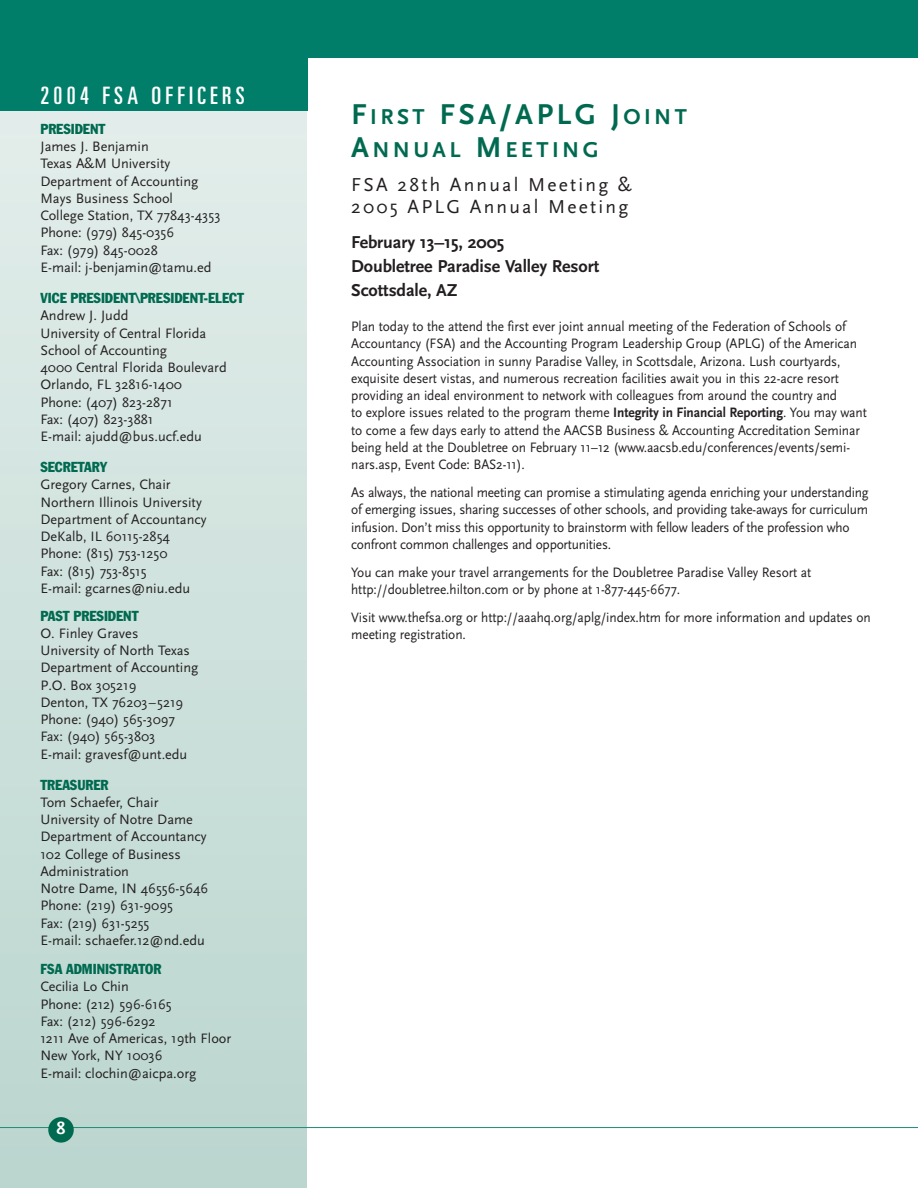
<style>
.page{position:relative;width:918px;height:1188px;background:#fff}
.page>*{position:absolute;margin:0;border:0;box-sizing:border-box;transform-origin:0 0}
.t1{font:700 30px "Scala Sans";letter-spacing:.115em;color:#006a51}
.t2{font:ultra-condensed 24px "Univers";letter-spacing:.18em;color:#fff}
.t3{font:700 22.5px "Scala Sans";letter-spacing:.15em;color:#006a51}
.t4{font:19.5px/22.5px "Scala Sans";letter-spacing:.115em;color:#231f20}
.t5{font:700 18px/24px "Scala Sans";letter-spacing:-.005em;color:#231f20}
.t6{font:700 18px "Scala Sans";color:#fff}
.t7{font:14.25px/17.2px "Scala Sans";letter-spacing:-.005em;color:#231f20;scale:.94 1}
.t8{font:14.25px/17.2px "Scala Sans";letter-spacing:-.005em;color:#231f20}
.t9{font:condensed 14.25px "Franklin Gothic";color:#006a51}
.s1{font-size:22.5px}
.s2{font-size:30px}
.s3{font-weight:700}
</style>
<div class="page">
<div style="left:0;top:0;width:306px;height:1188px;background:linear-gradient(to bottom,#e7f0ee,#bad5ce)"></div>
<div style="left:0;top:0;width:918px;height:57px;background:#007e69"></div>
<div style="left:0;top:57px;width:308px;height:54px;background:#007e69"></div>
<hr style="left:0;top:1127px;width:918px;height:1px;background:#228a77">
<div style="left:48px;top:1117px;width:26px;height:26px;background:#006a51;border-radius:50%"></div>
<h2 class="t2" style="left:40px;top:87px;width:206px">2004 FSA OFFICERS</h2>
<p class="t9" style="left:40px;top:124px;width:66px">PRESIDENT</p>
<p class="t8" style="left:40px;top:139px;width:182px">James J. Benjamin<br>Texas A&amp;M University<br>Department of Accounting<br>Mays Business School<br>College Station, TX 77843-4353<br>Phone: (979) 845-0356<br>Fax: (979) 845-0028<br>E-mail: j-benjamin@tamu.ed</p>
<p class="t9" style="left:40px;top:293px;width:205px">VICE PRESIDENT\PRESIDENT-ELECT</p>
<p class="t8" style="left:40px;top:308px;width:188px">Andrew J. Judd<br>University of Central Florida<br>School of Accounting<br>4000 Central Florida Boulevard<br>Orlando, FL 32816-1400<br>Phone: (407) 823-2871<br>Fax: (407) 823-3881<br>E-mail: ajudd@bus.ucf.edu</p>
<p class="t9" style="left:40px;top:462px;width:69px">SECRETARY</p>
<p class="t8" style="left:40px;top:477px;width:168px">Gregory Carnes, Chair<br>Northern Illinois University<br>Department of Accountancy<br>DeKalb, IL 60115-2854<br>Phone: (815) 753-1250<br>Fax: (815) 753-8515<br>E-mail: gcarnes@niu.edu</p>
<p class="t9" style="left:40px;top:611px;width:100px">PAST PRESIDENT</p>
<p class="t8" style="left:40px;top:626px;width:159px">O. Finley Graves<br>University of North Texas<br>Department of Accounting<br>P.O. Box 305219<br>Denton, TX 76203–5219<br>Phone: (940) 565-3097<br>Fax: (940) 565-3803<br>E-mail: gravesf@unt.edu</p>
<p class="t9" style="left:40px;top:780px;width:70px">TREASURER</p>
<p class="t8" style="left:40px;top:795px;width:169px">Tom Schaefer, Chair<br>University of Notre Dame<br>Department of Accountancy<br>102 College of Business<br>Administration<br>Notre Dame, IN 46556-5646<br>Phone: (219) 631-9095<br>Fax: (219) 631-5255<br>E-mail: schaefer.12@nd.edu</p>
<p class="t9" style="left:40px;top:964px;width:122px">FSA ADMINISTRATOR</p>
<p class="t8" style="left:40px;top:979px;width:192px">Cecilia Lo Chin<br>Phone: (212) 596-6165<br>Fax: (212) 596-6292<br>1211 Ave of Americas, 19th Floor<br>New York, NY 10036<br>E-mail: clochin@aicpa.org</p>
<p class="t6" style="left:57px;top:1121px;width:10px">8</p>
<h1 class="t1" style="left:351px;top:103px;width:337px">F<span class="s1">IRST</span> FSA/APLG J<span class="s1">OINT</span></h1>
<h3 class="t3" style="left:351px;top:141px;width:249px"><span class="s2">A</span>NNUAL <span class="s2">M</span>EETING</h3>
<h3 class="t4" style="left:351px;top:175px;width:282px">FSA 28th Annual Meeting &amp;<br>2005 APLG Annual Meeting</h3>
<p class="t5" style="left:351px;top:232px;width:250px">February 13–15, 2005<br>Doubletree Paradise Valley Resort<br>Scottsdale, AZ</p>
<p class="t7" style="left:351px;top:319px;width:550px">Plan today to the attend the first ever joint annual meeting of the Federation of Schools of Accountancy (FSA) and the Accounting Program Leadership Group (APLG) of the American Accounting Association in sunny Paradise Valley, in Scottsdale, Arizona. Lush courtyards, exquisite desert vistas, and numerous recreation facilities await you in this 22-acre resort providing an ideal environment to network with colleagues from around the country and<br>to explore issues related to the program theme <span class="s3">Integrity in Financial Reporting</span>. You may want to come a few days early to attend the AACSB Business &amp; Accounting Accreditation Seminar being held at the Doubletree on February 11–12 (www.aacsb.edu/conferences/events/semi&shy;nars.asp, Event Code: BAS2-11).</p>
<p class="t7" style="left:351px;top:485px;width:552px">As always, the national meeting can promise a stimulating agenda enriching your understanding of emerging issues, sharing successes of other schools, and providing take-aways for curriculum infusion. Don’t miss this opportunity to brainstorm with fellow leaders of the profession who confront common challenges and opportunities.</p>
<p class="t7" style="left:351px;top:565px;width:491px">You can make your travel arrangements for the Doubletree Paradise Valley Resort at http://doubletree.hilton.com or by phone at 1-877-445-6677.</p>
<p class="t7" style="left:351px;top:610px;width:554px">Visit www.thefsa.org or http://aaahq.org/aplg/index.htm for more information and updates on meeting registration.</p>
</div>
